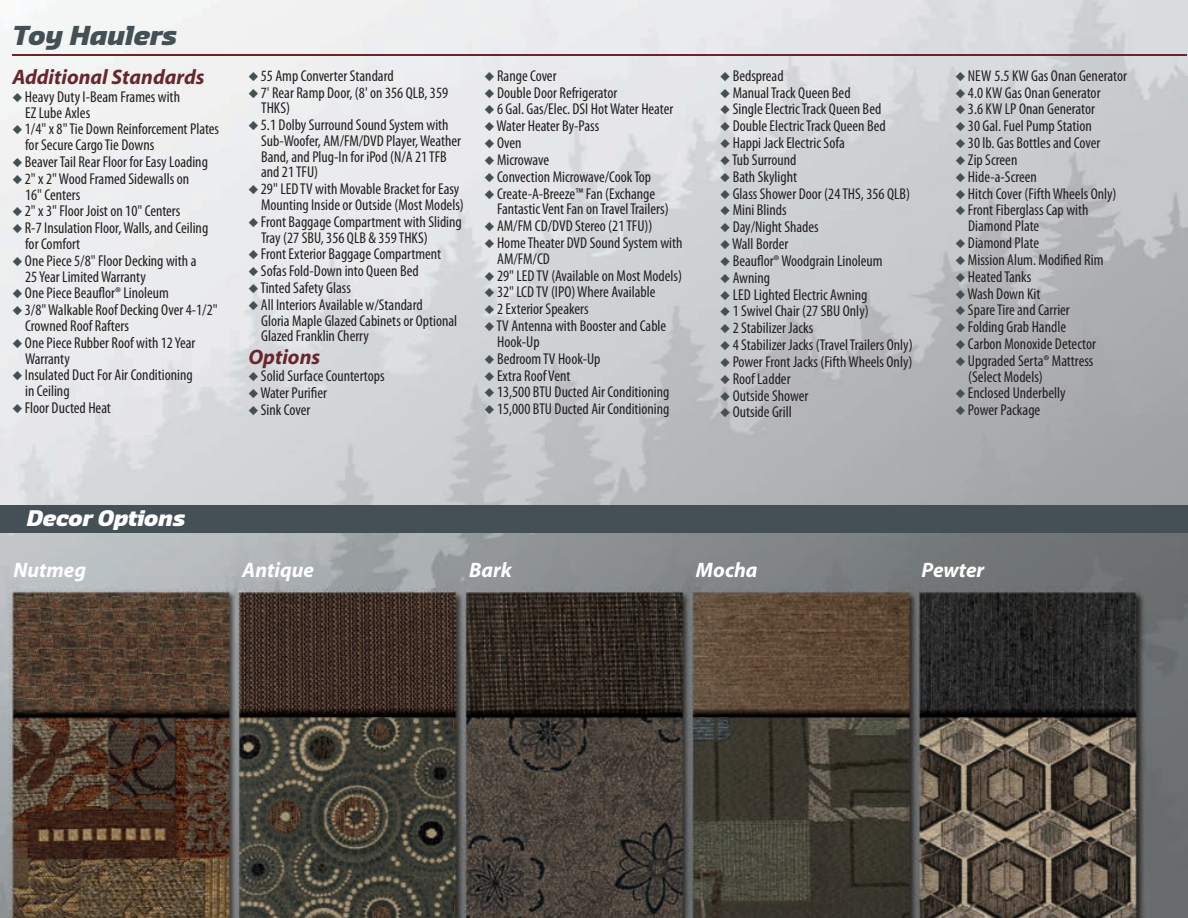
<style>
.page{position:relative;width:1188px;height:918px;background:#fff}
.page>*{position:absolute;margin:0;border:0;box-sizing:border-box;transform-origin:0 0}
.t1{font:italic 900 25.5px "Sansa Pro";color:#445056}
.t2{font:italic 700 21px "Myriad";color:#fff}
.t3{font:italic 700 21px "Myriad";color:#68262c}
.t4{font:italic 900 21px "Sansa Pro";color:#fff}
.t5{font:condensed 15.75px/15.8px "Myriad Pro";color:#231f20}
.s1{color:#445056}
</style>
<div class="page">
<img style="left:0;top:532px;width:1188px;height:386px">
<img style="left:0;top:0;width:1188px;height:505px">
<hr style="left:12px;top:54px;width:1175px;height:1px;background:#68262c">
<div style="left:0;top:505px;width:1188px;height:27px;background:#445056"></div>
<h1 class="t1" style="left:12px;top:26px;width:166px">Toy Haulers</h1>
<h2 class="t3" style="left:12px;top:69px;width:194px">Additional Standards</h2>
<p class="t5" style="left:25px;top:90px;width:156px;text-indent:-13px"><span class="s1">◆</span> Heavy Duty I-Beam Frames with<br>EZ Lube Axles</p>
<p class="t5" style="left:25px;top:123px;width:196px;text-indent:-13px"><span class="s1">◆</span> 1/4" x 8" Tie Down Reinforcement Plates for Secure Cargo Tie Downs</p>
<p class="t5" style="left:12px;top:155px;width:197px"><span class="s1">◆</span> Beaver Tail Rear Floor for Easy Loading</p>
<p class="t5" style="left:25px;top:172px;width:166px;text-indent:-13px"><span class="s1">◆</span> 2" x 2" Wood Framed Sidewalls on<br>16" Centers</p>
<p class="t5" style="left:12px;top:205px;width:170px"><span class="s1">◆</span> 2" x 3" Floor Joist on 10" Centers</p>
<p class="t5" style="left:25px;top:221px;width:185px;text-indent:-13px"><span class="s1">◆</span> R-7 Insulation Floor, Walls, and Ceiling for Comfort</p>
<p class="t5" style="left:25px;top:254px;width:173px;text-indent:-13px"><span class="s1">◆</span> One Piece 5/8" Floor Decking with a<br>25 Year Limited Warranty</p>
<p class="t5" style="left:12px;top:287px;width:158px"><span class="s1">◆</span> One Piece Beauflor® Linoleum</p>
<p class="t5" style="left:25px;top:303px;width:194px;text-indent:-13px"><span class="s1">◆</span> 3/8" Walkable Roof Decking Over 4-1/2"<br>Crowned Roof Rafters</p>
<p class="t5" style="left:25px;top:336px;width:172px;text-indent:-13px"><span class="s1">◆</span> One Piece Rubber Roof with 12 Year<br>Warranty</p>
<p class="t5" style="left:25px;top:369px;width:169px;text-indent:-13px"><span class="s1">◆</span> Insulated Duct For Air Conditioning in Ceiling</p>
<p class="t5" style="left:12px;top:401px;width:100px"><span class="s1">◆</span> Floor Ducted Heat</p>
<p class="t5" style="left:248px;top:69px;width:147px"><span class="s1">◆</span> 55 Amp Converter Standard</p>
<p class="t5" style="left:261px;top:86px;width:189px;text-indent:-13px"><span class="s1">◆</span> 7' Rear Ramp Door, (8' on 356 QLB, 359<br>THKS)</p>
<p class="t5" style="left:261px;top:118px;width:202px;text-indent:-13px"><span class="s1">◆</span> 5.1 Dolby Surround Sound System with<br>Sub-Woofer, AM/FM/DVD Player, Weather<br>Band, and Plug-In for iPod (N/A 21 TFB and 21 TFU)</p>
<p class="t5" style="left:248px;top:183px;width:217px;text-align:right"><span class="s1">◆</span> 29" LED TV with Movable Bracket for Easy<br>Mounting Inside or Outside (Most Models)</p>
<p class="t5" style="left:261px;top:215px;width:202px;text-indent:-13px"><span class="s1">◆</span> Front Baggage Compartment with Sliding<br>Tray (27 SBU, 356 QLB &amp; 359 THKS)</p>
<p class="t5" style="left:248px;top:248px;width:194px"><span class="s1">◆</span> Front Exterior Baggage Compartment</p>
<p class="t5" style="left:248px;top:265px;width:172px"><span class="s1">◆</span> Sofas Fold-Down into Queen Bed</p>
<p class="t5" style="left:248px;top:281px;width:104px"><span class="s1">◆</span>Tinted Safety Glass</p>
<p class="t5" style="left:261px;top:298px;width:198px;text-indent:-13px"><span class="s1">◆</span> All Interiors Available w/Standard<br>Gloria Maple Glazed Cabinets or Optional<br>Glazed Franklin Cherry</p>
<h2 class="t3" style="left:248px;top:349px;width:73px">Options</h2>
<p class="t5" style="left:248px;top:370px;width:138px"><span class="s1">◆</span> Solid Surface Countertops</p>
<p class="t5" style="left:248px;top:387px;width:80px"><span class="s1">◆</span>Water Purifier</p>
<p class="t5" style="left:248px;top:403px;width:63px"><span class="s1">◆</span> Sink Cover</p>
<p class="t5" style="left:485px;top:69px;width:74px"><span class="s1">◆</span> Range Cover</p>
<p class="t5" style="left:485px;top:86px;width:134px"><span class="s1">◆</span> Double Door Refrigerator</p>
<p class="t5" style="left:485px;top:103px;width:190px"><span class="s1">◆</span> 6 Gal. Gas/Elec. DSI Hot Water Heater</p>
<p class="t5" style="left:485px;top:120px;width:116px"><span class="s1">◆</span>Water Heater By-Pass</p>
<p class="t5" style="left:485px;top:136px;width:39px"><span class="s1">◆</span> Oven</p>
<p class="t5" style="left:485px;top:153px;width:66px"><span class="s1">◆</span> Microwave</p>
<p class="t5" style="left:485px;top:170px;width:168px"><span class="s1">◆</span> Convection Microwave/Cook Top</p>
<p class="t5" style="left:497px;top:187px;width:173px;text-indent:-13px"><span class="s1">◆</span> Create-A-Breeze™ Fan (Exchange<br>Fantastic Vent Fan on Travel Trailers)</p>
<p class="t5" style="left:485px;top:219px;width:169px"><span class="s1">◆</span> AM/FM CD/DVD Stereo (21 TFU))</p>
<p class="t5" style="left:497px;top:236px;width:187px;text-indent:-13px"><span class="s1">◆</span> Home Theater DVD Sound System with<br>AM/FM/CD</p>
<p class="t5" style="left:485px;top:269px;width:199px"><span class="s1">◆</span> 29" LED TV (Available on Most Models)</p>
<p class="t5" style="left:485px;top:286px;width:173px"><span class="s1">◆</span> 32" LCD TV (IPO) Where Available</p>
<p class="t5" style="left:485px;top:303px;width:106px"><span class="s1">◆</span> 2 Exterior Speakers</p>
<p class="t5" style="left:497px;top:319px;width:171px;text-indent:-13px"><span class="s1">◆</span>TV Antenna with Booster and Cable<br>Hook-Up</p>
<p class="t5" style="left:485px;top:352px;width:118px"><span class="s1">◆</span> Bedroom TV Hook-Up</p>
<p class="t5" style="left:485px;top:369px;width:87px"><span class="s1">◆</span> Extra Roof Vent</p>
<p class="t5" style="left:485px;top:386px;width:186px"><span class="s1">◆</span> 13,500 BTU Ducted Air Conditioning</p>
<p class="t5" style="left:485px;top:402px;width:186px"><span class="s1">◆</span> 15,000 BTU Ducted Air Conditioning</p>
<p class="t5" style="left:720px;top:69px;width:65px"><span class="s1">◆</span> Bedspread</p>
<p class="t5" style="left:720px;top:86px;width:132px"><span class="s1">◆</span> Manual Track Queen Bed</p>
<p class="t5" style="left:720px;top:103px;width:163px"><span class="s1">◆</span> Single Electric Track Queen Bed</p>
<p class="t5" style="left:720px;top:120px;width:167px"><span class="s1">◆</span> Double Electric Track Queen Bed</p>
<p class="t5" style="left:720px;top:136px;width:126px"><span class="s1">◆</span> Happi Jack Electric Sofa</p>
<p class="t5" style="left:720px;top:153px;width:78px"><span class="s1">◆</span>Tub Surround</p>
<p class="t5" style="left:720px;top:170px;width:78px"><span class="s1">◆</span> Bath Skylight</p>
<p class="t5" style="left:720px;top:187px;width:191px"><span class="s1">◆</span> Glass Shower Door (24 THS, 356 QLB)</p>
<p class="t5" style="left:720px;top:204px;width:68px"><span class="s1">◆</span> Mini Blinds</p>
<p class="t5" style="left:720px;top:221px;width:100px"><span class="s1">◆</span> Day/Night Shades</p>
<p class="t5" style="left:720px;top:237px;width:70px"><span class="s1">◆</span>Wall Border</p>
<p class="t5" style="left:720px;top:254px;width:164px"><span class="s1">◆</span> Beauflor® Woodgrain Linoleum</p>
<p class="t5" style="left:720px;top:271px;width:51px"><span class="s1">◆</span> Awning</p>
<p class="t5" style="left:720px;top:288px;width:149px"><span class="s1">◆</span> LED Lighted Electric Awning</p>
<p class="t5" style="left:720px;top:305px;width:150px"><span class="s1">◆</span> 1 Swivel Chair (27 SBU Only)</p>
<p class="t5" style="left:720px;top:322px;width:95px"><span class="s1">◆</span> 2 Stabilizer Jacks</p>
<p class="t5" style="left:720px;top:338px;width:194px"><span class="s1">◆</span> 4 Stabilizer Jacks (Travel Trailers Only)</p>
<p class="t5" style="left:720px;top:355px;width:194px"><span class="s1">◆</span> Power Front Jacks (Fifth Wheels Only)</p>
<p class="t5" style="left:720px;top:372px;width:72px"><span class="s1">◆</span> Roof Ladder</p>
<p class="t5" style="left:720px;top:389px;width:90px"><span class="s1">◆</span> Outside Shower</p>
<p class="t5" style="left:720px;top:406px;width:73px"><span class="s1">◆</span> Outside Grill</p>
<p class="t5" style="left:955px;top:69px;width:173px"><span class="s1">◆</span> NEW 5.5 KW Gas Onan Generator</p>
<p class="t5" style="left:955px;top:86px;width:147px"><span class="s1">◆</span> 4.0 KW Gas Onan Generator</p>
<p class="t5" style="left:955px;top:103px;width:141px"><span class="s1">◆</span> 3.6 KW LP Onan Generator</p>
<p class="t5" style="left:955px;top:120px;width:138px"><span class="s1">◆</span> 30 Gal. Fuel Pump Station</p>
<p class="t5" style="left:955px;top:136px;width:146px"><span class="s1">◆</span> 30 lb. Gas Bottles and Cover</p>
<p class="t5" style="left:955px;top:153px;width:63px"><span class="s1">◆</span> Zip Screen</p>
<p class="t5" style="left:955px;top:170px;width:83px"><span class="s1">◆</span> Hide-a-Screen</p>
<p class="t5" style="left:955px;top:187px;width:163px"><span class="s1">◆</span> Hitch Cover (Fifth Wheels Only)</p>
<p class="t5" style="left:968px;top:204px;width:122px;text-indent:-13px"><span class="s1">◆</span> Front Fiberglass Cap with<br>Diamond Plate</p>
<p class="t5" style="left:955px;top:236px;width:85px"><span class="s1">◆</span> Diamond Plate</p>
<p class="t5" style="left:955px;top:253px;width:150px"><span class="s1">◆</span> Mission Alum. Modified Rim</p>
<p class="t5" style="left:955px;top:270px;width:77px"><span class="s1">◆</span> Heated Tanks</p>
<p class="t5" style="left:955px;top:287px;width:86px"><span class="s1">◆</span>Wash Down Kit</p>
<p class="t5" style="left:955px;top:304px;width:116px"><span class="s1">◆</span> Spare Tire and Carrier</p>
<p class="t5" style="left:955px;top:320px;width:112px"><span class="s1">◆</span> Folding Grab Handle</p>
<p class="t5" style="left:955px;top:337px;width:142px"><span class="s1">◆</span> Carbon Monoxide Detector</p>
<p class="t5" style="left:968px;top:354px;width:127px;text-indent:-13px"><span class="s1">◆</span> Upgraded Serta® Mattress (Select Models)</p>
<p class="t5" style="left:955px;top:387px;width:112px"><span class="s1">◆</span> Enclosed Underbelly</p>
<p class="t5" style="left:955px;top:404px;width:86px"><span class="s1">◆</span> Power Package</p>
<h2 class="t4" style="left:27px;top:510px;width:160px">Decor Options</h2>
<h2 class="t2" style="left:13px;top:562px;width:74px">Nutmeg</h2>
<h2 class="t2" style="left:242px;top:562px;width:73px">Antique</h2>
<h2 class="t2" style="left:469px;top:562px;width:44px">Bark</h2>
<h2 class="t2" style="left:696px;top:562px;width:63px">Mocha</h2>
<h2 class="t2" style="left:922px;top:562px;width:64px">Pewter</h2>
</div>
